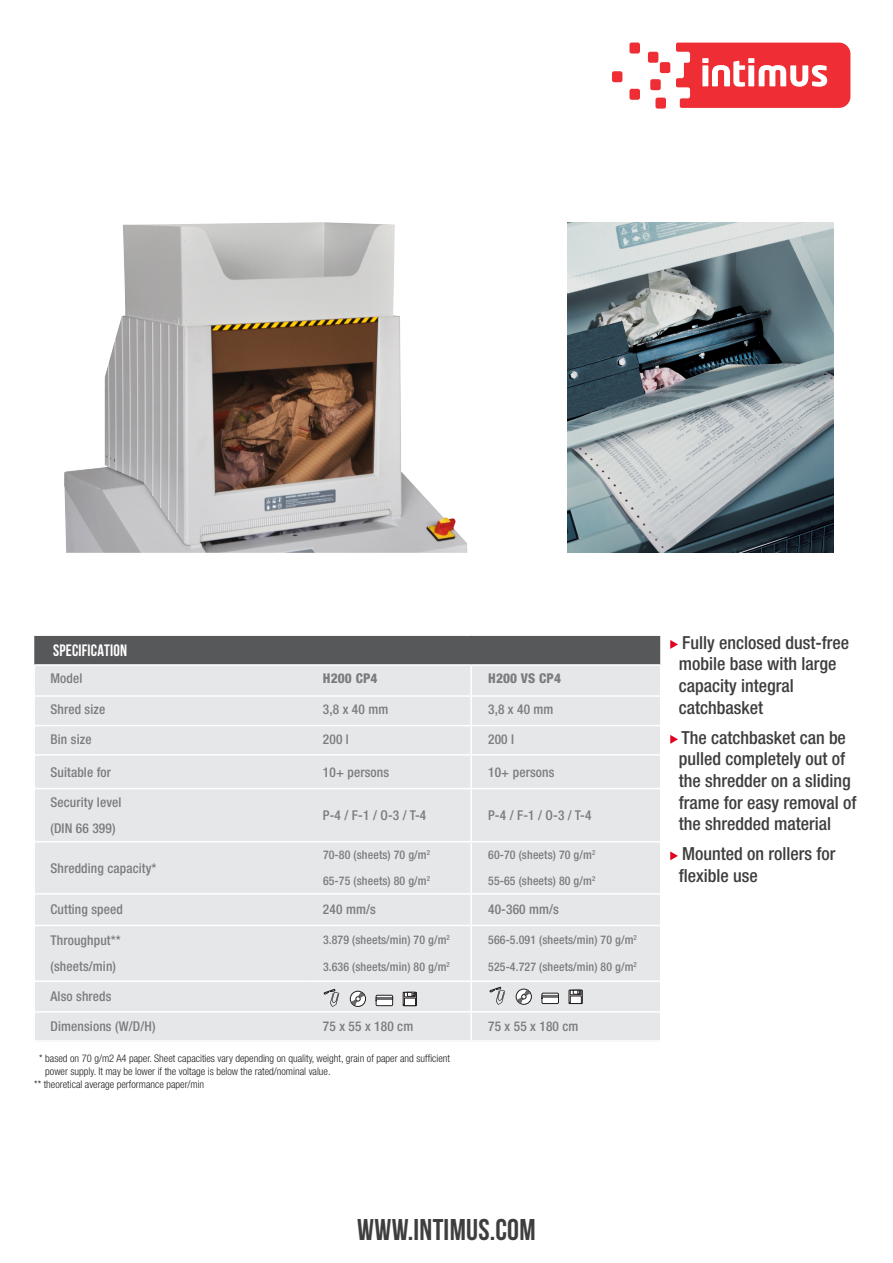
<style>
.page{position:relative;width:893px;height:1263px;background:#fff}
.page>*{position:absolute;margin:0;border:0;box-sizing:border-box;transform-origin:0 0}
.t1{font:700 30px "Bebas Neue";letter-spacing:.01em;color:#3e3e3f}
.t2{font:500 condensed 18px/21.6px "Helvetica Neue LT Std";color:#3e3e3f}
.t3{font:700 16.5px "Bebas Neue";letter-spacing:.01em;color:#fff}
.t4{font:500 condensed 13.5px/26.5px "Helvetica Neue LT Std";letter-spacing:.01em;color:#7a7c7f}
.t5{font:800 condensed 13.5px "Helvetica Neue LT Std";letter-spacing:.01em;color:#7a7c7f}
.t6{font:500 condensed 12px "Helvetica Neue LT Std";letter-spacing:.01em;color:#7a7c7f}
.t7{font:300 condensed 10.5px "Helvetica Neue LT Std";color:#231f20}
</style>
<div class="page">
<svg style="left:612px;top:43px;width:238px;height:66px"></svg>
<img style="left:567px;top:222px;width:267px;height:331px">
<img style="left:64px;top:222px;width:403px;height:331px">
<div style="left:35px;top:635px;width:625px;height:406px;background:#e6e7e9"></div>
<div style="left:34px;top:635px;width:627px;height:30px;background:#57585a"></div>
<hr style="left:33px;top:634px;width:273px;height:2px;background:#fff">
<hr style="left:306px;top:634px;width:165px;height:2px;background:#fff">
<hr style="left:471px;top:634px;width:191px;height:2px;background:#fff">
<hr style="left:34px;top:664px;width:272px;height:2px;background:#fff">
<hr style="left:306px;top:664px;width:165px;height:2px;background:#fff">
<hr style="left:471px;top:664px;width:189px;height:2px;background:#fff">
<hr style="left:34px;top:695px;width:272px;height:2px;background:#fff">
<hr style="left:306px;top:695px;width:165px;height:2px;background:#fff">
<hr style="left:471px;top:695px;width:189px;height:2px;background:#fff">
<hr style="left:34px;top:725px;width:272px;height:1px;background:#fff">
<hr style="left:306px;top:725px;width:165px;height:1px;background:#fff">
<hr style="left:471px;top:725px;width:189px;height:1px;background:#fff">
<hr style="left:34px;top:754px;width:272px;height:2px;background:#fff">
<hr style="left:306px;top:754px;width:165px;height:2px;background:#fff">
<hr style="left:471px;top:754px;width:189px;height:2px;background:#fff">
<hr style="left:34px;top:788px;width:272px;height:1px;background:#fff">
<hr style="left:306px;top:788px;width:165px;height:1px;background:#fff">
<hr style="left:471px;top:788px;width:189px;height:1px;background:#fff">
<hr style="left:34px;top:841px;width:272px;height:1px;background:#fff">
<hr style="left:306px;top:841px;width:165px;height:1px;background:#fff">
<hr style="left:471px;top:841px;width:189px;height:1px;background:#fff">
<hr style="left:34px;top:893px;width:272px;height:2px;background:#fff">
<hr style="left:306px;top:893px;width:165px;height:2px;background:#fff">
<hr style="left:471px;top:893px;width:189px;height:2px;background:#fff">
<hr style="left:34px;top:925px;width:272px;height:1px;background:#fff">
<hr style="left:306px;top:925px;width:165px;height:1px;background:#fff">
<hr style="left:471px;top:925px;width:189px;height:1px;background:#fff">
<hr style="left:34px;top:980px;width:272px;height:2px;background:#fff">
<hr style="left:306px;top:980px;width:165px;height:2px;background:#fff">
<hr style="left:471px;top:980px;width:189px;height:2px;background:#fff">
<hr style="left:34px;top:1011px;width:272px;height:1px;background:#fff">
<hr style="left:306px;top:1011px;width:165px;height:1px;background:#fff">
<hr style="left:471px;top:1011px;width:189px;height:1px;background:#fff">
<hr style="left:33px;top:1040px;width:273px;height:2px;background:#fff">
<hr style="left:306px;top:1040px;width:165px;height:2px;background:#fff">
<hr style="left:471px;top:1040px;width:191px;height:2px;background:#fff">
<hr style="left:660px;top:636px;width:2px;height:29px;background:#fff">
<hr style="left:470px;top:666px;width:2px;height:29px;background:#fff">
<hr style="left:470px;top:697px;width:2px;height:28px;background:#fff">
<hr style="left:470px;top:726px;width:2px;height:28px;background:#fff">
<hr style="left:470px;top:756px;width:2px;height:32px;background:#fff">
<hr style="left:470px;top:789px;width:2px;height:52px;background:#fff">
<hr style="left:470px;top:842px;width:2px;height:51px;background:#fff">
<hr style="left:470px;top:895px;width:2px;height:30px;background:#fff">
<hr style="left:470px;top:982px;width:2px;height:29px;background:#fff">
<hr style="left:470px;top:1012px;width:2px;height:28px;background:#fff">
<hr style="left:470px;top:926px;width:2px;height:54px;background:#fff">
<div style="left:350px;top:991px;width:16px;height:16px;border:1px solid #231f20;border-radius:50%"></div>
<svg style="left:352px;top:993px;width:12px;height:11px"></svg>
<svg style="left:376px;top:995px;width:17px;height:11px"></svg>
<svg style="left:403px;top:992px;width:14px;height:14px"></svg>
<svg style="left:323px;top:988px;width:16px;height:19px"></svg>
<div style="left:516px;top:989px;width:16px;height:15px;border:1px solid #231f20;border-radius:50%"></div>
<svg style="left:518px;top:991px;width:11px;height:11px"></svg>
<svg style="left:541px;top:993px;width:18px;height:11px"></svg>
<svg style="left:569px;top:989px;width:14px;height:15px"></svg>
<svg style="left:489px;top:986px;width:16px;height:19px"></svg>
<svg style="left:670px;top:640px;width:8px;height:9px"></svg>
<svg style="left:670px;top:735px;width:8px;height:9px"></svg>
<svg style="left:670px;top:851px;width:8px;height:9px"></svg>
<p class="t3" style="left:53px;top:641px;width:75px">SPECIFICATION</p>
<p class="t4" style="left:51px;top:665px;width:33px">Model</p>
<p class="t5" style="left:323px;top:670px;width:56px">H200 CP4</p>
<p class="t5" style="left:488px;top:670px;width:74px">H200 VS CP4</p>
<p class="t4" style="left:51px;top:696px;width:56px">Shred size</p>
<p class="t4" style="left:323px;top:696px;width:67px">3,8 x 40 mm</p>
<p class="t4" style="left:488px;top:696px;width:67px">3,8 x 40 mm</p>
<p class="t4" style="left:50px;top:725px;width:43px">Bin size</p>
<p class="t4" style="left:323px;top:725px;width:27px">200 l</p>
<p class="t4" style="left:488px;top:725px;width:27px">200 l</p>
<p class="t4" style="left:50px;top:758px;width:62px">Suitable for</p>
<p class="t4" style="left:323px;top:758px;width:68px">10+ persons</p>
<p class="t4" style="left:488px;top:758px;width:68px">10+ persons</p>
<p class="t4" style="left:50px;top:788px;width:73px">Security level (DIN 66 399)</p>
<p class="t4" style="left:323px;top:802px;width:105px">P-4 / F-1 / O-3 / T-4</p>
<p class="t4" style="left:488px;top:802px;width:105px">P-4 / F-1 / O-3 / T-4</p>
<p class="t4" style="left:50px;top:854px;width:108px">Shredding capacity*</p>
<p class="t6" style="left:323px;top:847px;width:109px">70-80 (sheets) 70 g/m<sup>2</sup></p>
<p class="t6" style="left:323px;top:874px;width:109px">65-75 (sheets) 80 g/m<sup>2</sup></p>
<p class="t6" style="left:488px;top:847px;width:109px">60-70 (sheets) 70 g/m<sup>2</sup></p>
<p class="t6" style="left:488px;top:874px;width:109px">55-65 (sheets) 80 g/m<sup>2</sup></p>
<p class="t4" style="left:51px;top:896px;width:74px">Cutting speed</p>
<p class="t4" style="left:323px;top:896px;width:54px">240 mm/s</p>
<p class="t4" style="left:488px;top:896px;width:72px">40-360 mm/s</p>
<p class="t4" style="left:51px;top:927px;width:72px">Throughput** (sheets/min)</p>
<p class="t6" style="left:323px;top:933px;width:128px">3.879 (sheets/min) 70 g/m<sup>2</sup></p>
<p class="t6" style="left:488px;top:933px;width:150px">566-5.091 (sheets/min) 70 g/m<sup>2</sup></p>
<p class="t6" style="left:488px;top:959px;width:150px">525-4.727 (sheets/min) 80 g/m<sup>2</sup></p>
<p class="t6" style="left:323px;top:959px;width:128px">3.636 (sheets/min) 80 g/m<sup>2</sup></p>
<p class="t4" style="left:51px;top:983px;width:62px">Also shreds</p>
<p class="t4" style="left:51px;top:1013px;width:107px">Dimensions (W/D/H)</p>
<p class="t4" style="left:323px;top:1013px;width:92px">75 x 55 x 180 cm</p>
<p class="t4" style="left:488px;top:1013px;width:92px">75 x 55 x 180 cm</p>
<p class="t7" style="left:39px;top:1052px;width:412px">* based on 70 g/m2 A4 paper. Sheet capacities vary depending on quality, weight, grain of paper and sufficient</p>
<p class="t7" style="left:45px;top:1065px;width:287px">power supply. It may be lower if the voltage is below the rated/nominal value.</p>
<p class="t7" style="left:34px;top:1078px;width:172px">** theoretical average performance paper/min</p>
<h2 class="t2" style="left:679px;top:631px;width:172px">Fully enclosed dust-free mobile base with large capacity integral catchbasket</h2>
<h2 class="t2" style="left:679px;top:726px;width:179px">The catchbasket can be pulled completely out of the shredder on a sliding frame for easy removal of the shredded material</h2>
<h2 class="t2" style="left:679px;top:843px;width:158px">Mounted on rollers for flexible use</h2>
<h1 class="t1" style="left:357px;top:1213px;width:180px">WWW.INTIMUS.COM</h1>
</div>
